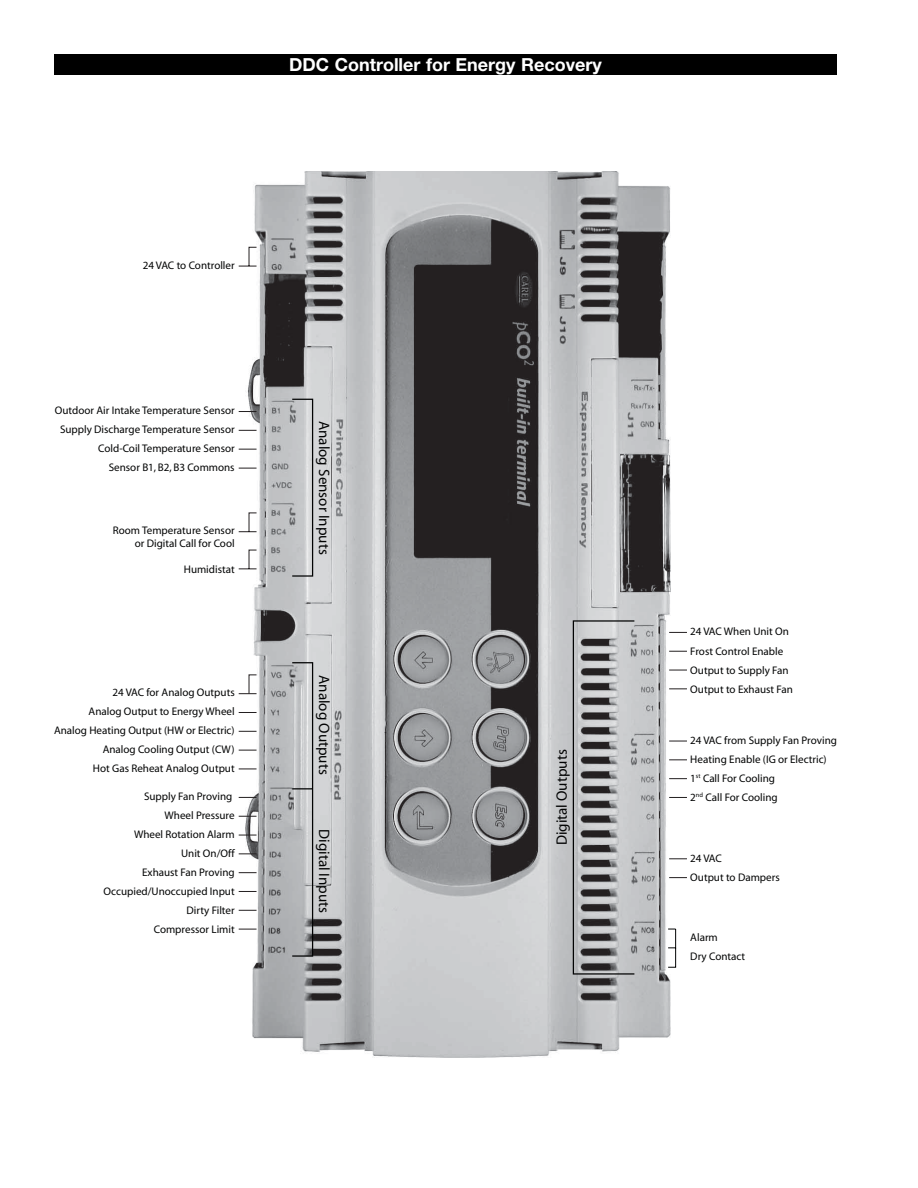
<style>
.page{position:relative;width:918px;height:1188px;background:#fff}
.page>*{position:absolute;margin:0;border:0;box-sizing:border-box;transform-origin:0 0}
.t1{font:700 18px "Helvetica Neue LT Std";color:#fff}
.t2{font:15px "Myriad";color:#020303}
.t3{font:11.1px/19px "Myriad";color:#020303;text-align:right}
</style>
<div class="page">
<img style="left:246px;top:172px;width:425px;height:885px">
<svg style="left:239px;top:712px;width:18px;height:1px"></svg>
<svg style="left:239px;top:731px;width:18px;height:1px"></svg>
<svg style="left:239px;top:750px;width:18px;height:1px"></svg>
<svg style="left:239px;top:769px;width:18px;height:1px"></svg>
<svg style="left:239px;top:797px;width:18px;height:1px"></svg>
<svg style="left:239px;top:816px;width:18px;height:1px"></svg>
<svg style="left:239px;top:835px;width:18px;height:1px"></svg>
<svg style="left:239px;top:854px;width:18px;height:1px"></svg>
<svg style="left:239px;top:872px;width:18px;height:1px"></svg>
<svg style="left:239px;top:891px;width:18px;height:1px"></svg>
<svg style="left:239px;top:910px;width:18px;height:1px"></svg>
<svg style="left:239px;top:929px;width:18px;height:1px"></svg>
<svg style="left:238px;top:247px;width:19px;height:447px"></svg>
<svg style="left:669px;top:632px;width:18px;height:1px"></svg>
<svg style="left:669px;top:651px;width:18px;height:1px"></svg>
<svg style="left:669px;top:670px;width:18px;height:1px"></svg>
<svg style="left:669px;top:689px;width:18px;height:1px"></svg>
<svg style="left:669px;top:741px;width:18px;height:1px"></svg>
<svg style="left:669px;top:760px;width:18px;height:1px"></svg>
<svg style="left:669px;top:778px;width:18px;height:1px"></svg>
<svg style="left:669px;top:797px;width:18px;height:1px"></svg>
<svg style="left:669px;top:858px;width:18px;height:1px"></svg>
<svg style="left:669px;top:877px;width:18px;height:1px"></svg>
<svg style="left:667px;top:928px;width:9px;height:40px"></svg>
<svg style="left:291px;top:398px;width:23px;height:559px;background:#babbbd"></svg>
<div style="left:573px;top:620px;width:62px;height:355px;border:1px solid #020303"></div>
<div style="left:54px;top:54px;width:783px;height:20px;background:#000"></div>
<h1 class="t1" style="left:289px;top:58px;width:314px">DDC Controller for Energy Recovery</h1>
<p class="t3" style="left:143px;top:257px;width:93px">24 VAC to Controller</p>
<p class="t3" style="left:55px;top:402px;width:181px">Outdoor Air Intake Temperature Sensor Supply Discharge Temperature Sensor Cold-Coil Temperature Sensor<br>Sensor B1, B2, B3 Commons</p>
<p class="t3" style="left:113px;top:525px;width:123px;line-height:13.2px">Room Temperature Sensor or Digital Call for Cool</p>
<p class="t3" style="left:184px;top:560px;width:52px">Humidistat</p>
<p class="t3" style="left:54px;top:684px;width:182px">24 VAC for Analog Outputs<br>Analog Output to Energy Wheel<br>Analog Heating Output (HW or Electric)<br>Analog Cooling Output (CW)<br>Hot Gas Reheat Analog Output</p>
<p class="t3" style="left:104px;top:788px;width:133px">Supply Fan Proving<br>Wheel Pressure<br>Wheel Rotation Alarm<br>Unit On/Off<br>Exhaust Fan Proving<br>Occupied/Unoccupied Input<br>Dirty Filter<br>Compressor Limit</p>
<h2 class="t2" style="left:330px;top:421px;width:135px;rotate:90deg">Analog Sensor Inputs</h2>
<h2 class="t2" style="left:330px;top:675px;width:101px;rotate:90deg">Analog Outputs</h2>
<h2 class="t2" style="left:330px;top:829px;width:86px;rotate:90deg">Digital Inputs</h2>
<h2 class="t2" style="left:556px;top:845px;width:97px;rotate:-90deg">Digital Outputs</h2>
<p class="t3" style="left:690px;top:623px;width:104px;text-align:left">24 VAC When Unit On<br>Frost Control Enable<br>Output to Supply Fan<br>Output to Exhaust Fan</p>
<p class="t3" style="left:690px;top:731px;width:148px;text-align:left">24 VAC from Supply Fan Proving<br>Heating Enable (IG or Electric)<br>1<sup>st</sup> Call For Cooling<br>2<sup>nd</sup> Call For Cooling</p>
<p class="t3" style="left:690px;top:849px;width:91px;text-align:left">24 VAC<br>Output to Dampers</p>
<p class="t3" style="left:690px;top:929px;width:56px;text-align:left">Alarm<br>Dry Contact</p>
</div>
